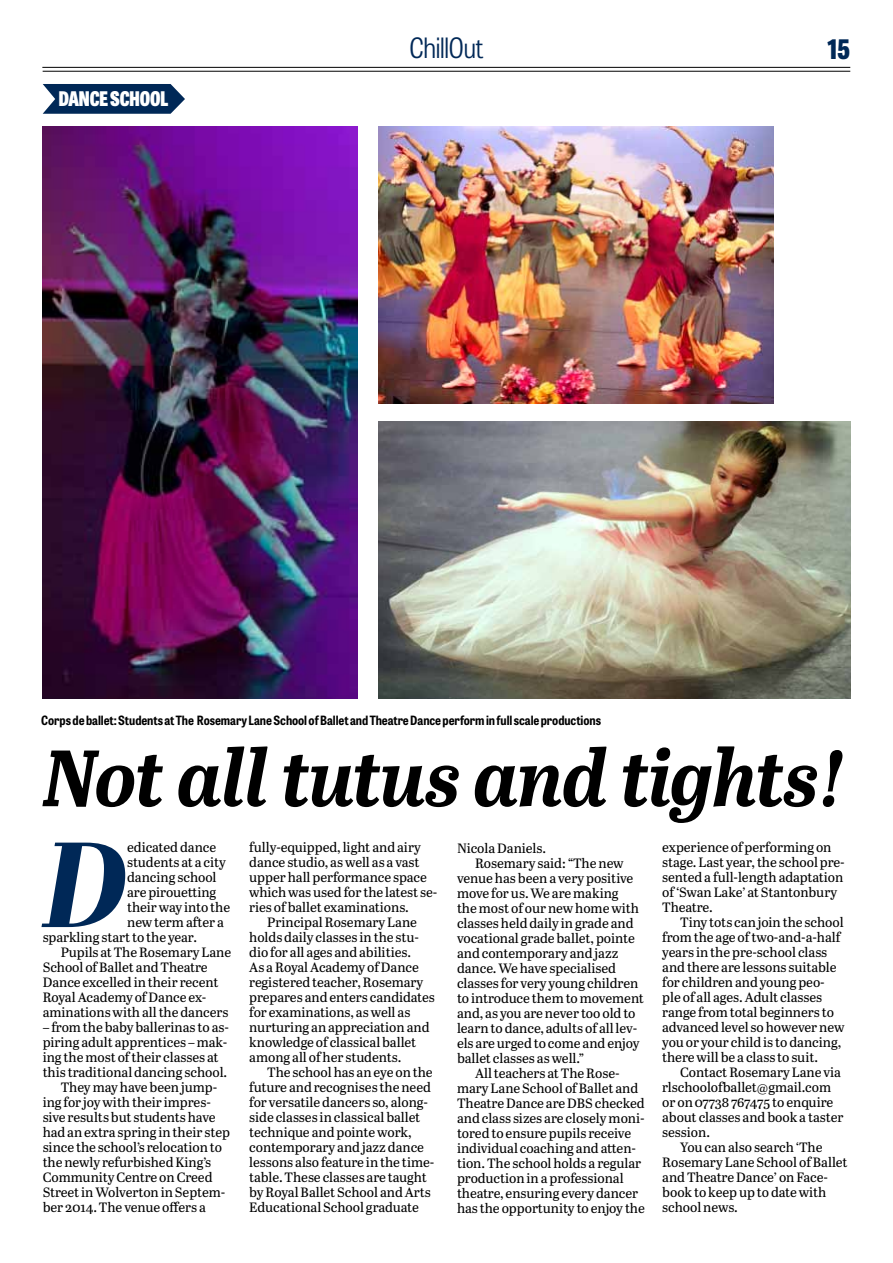
<style>
.page{position:relative;width:893px;height:1263px;background:#fff}
.page>*{position:absolute;margin:0;border:0;box-sizing:border-box;transform-origin:0 0}
.t1{font:italic 800 120.6px "Abril Display";color:#002857}
.t2{font:italic 700 79.5px "Abril Text";letter-spacing:-.02em;color:#000;scale:.95 1}
.t3{font:300 semi-condensed 27.9px "Tablet Gothic";letter-spacing:-.035em;color:#002857}
.t4{font:800 semi-condensed 26.85px "Tablet Gothic";color:#002857}
.t5{font:800 20.1px "Tablet Gothic Condensed";letter-spacing:-.005em;color:#fff}
.t6{font:13.5px/15px "Abril Text";letter-spacing:-.005em;color:#000}
.t7{font:700 semi-condensed 12.75px "Tablet Gothic";letter-spacing:-.005em;color:#000}
</style>
<div class="page">
<img style="left:378px;top:421px;width:473px;height:278px">
<img style="left:378px;top:126px;width:396px;height:278px">
<img style="left:43px;top:126px;width:314px;height:573px">
<svg style="left:43px;top:84px;width:142px;height:30px;background:#193d67"></svg>
<hr style="left:42px;top:67px;width:808px;height:1px;background:#000">
<hr style="left:43px;top:71px;width:807px;height:1px;background:#000">
<h3 class="t5" style="left:59px;top:84px;width:111px">DANCE SCHOOL</h3>
<h3 class="t3" style="left:409px;top:29px;width:76px">ChillOut</h3>
<h3 class="t4" style="left:827px;top:29px;width:24px">15</h3>
<p class="t7" style="left:41px;top:711px;width:561px">Corps de ballet: Students at The Rosemary Lane School of Ballet and Theatre Dance perform in full scale productions</p>
<h2 class="t2" style="left:43px;top:720px;width:848px">Not all tutus and tights!</h2>
<p class="t6" style="left:457px;top:840px;width:91px">Nicola Daniels.</p>
<p class="t6" style="left:475px;top:855px;width:150px">Rosemary said: “The new</p>
<p class="t6" style="left:457px;top:870px;width:178px">venue has been a very positive</p>
<p class="t6" style="left:457px;top:885px;width:163px">move for us. We are making</p>
<p class="t6" style="left:457px;top:900px;width:183px">the most of our new home with</p>
<p class="t6" style="left:457px;top:915px;width:178px">classes held daily in grade and</p>
<p class="t6" style="left:457px;top:930px;width:179px">vocational grade ballet, pointe</p>
<p class="t6" style="left:457px;top:945px;width:163px">and contemporary and jazz</p>
<p class="t6" style="left:457px;top:960px;width:161px">dance. We have specialised</p>
<p class="t6" style="left:457px;top:975px;width:183px">classes for very young children</p>
<p class="t6" style="left:457px;top:990px;width:189px">to introduce them to movement</p>
<p class="t6" style="left:457px;top:1005px;width:180px">and, as you are never too old to</p>
<p class="t6" style="left:457px;top:1020px;width:182px">learn to dance, adults of all lev-</p>
<p class="t6" style="left:457px;top:1035px;width:184px">els are urged to come and enjoy</p>
<p class="t6" style="left:457px;top:1050px;width:129px">ballet classes as well.”</p>
<p class="t6" style="left:475px;top:1065px;width:146px">All teachers at The Rose-</p>
<p class="t6" style="left:457px;top:1080px;width:183px">mary Lane School of Ballet and</p>
<p class="t6" style="left:457px;top:1095px;width:189px">Theatre Dance are DBS checked</p>
<p class="t6" style="left:457px;top:1110px;width:189px">and class sizes are closely moni-</p>
<p class="t6" style="left:457px;top:1125px;width:176px">tored to ensure pupils receive</p>
<p class="t6" style="left:457px;top:1140px;width:180px">individual coaching and atten-</p>
<p class="t6" style="left:457px;top:1155px;width:186px">tion. The school holds a regular</p>
<p class="t6" style="left:457px;top:1170px;width:168px">production in a professional</p>
<p class="t6" style="left:457px;top:1185px;width:183px">theatre, ensuring every dancer</p>
<p class="t6" style="left:457px;top:1200px;width:189px">has the opportunity to enjoy the</p>
<p class="t6" style="left:662px;top:839px;width:184px">experience of performing on stage. Last year, the school pre&shy;sented a full-length adaptation of ‘Swan Lake’ at Stantonbury<br>Theatre.</p>
<p class="t6" style="left:662px;top:914px;width:184px;text-indent:18px">Tiny tots can join the school from the age of two-and-a-half years in the pre-school class and there are lessons suitable for children and young peo&shy;ple of all ages. Adult classes range from total beginners to advanced level so however new you or your child is to dancing, there will be a class to suit.</p>
<p class="t6" style="left:680px;top:1064px;width:162px">Contact Rosemary Lane via</p>
<p class="t6" style="left:662px;top:1079px;width:170px">rlschoolofballet@gmail.com</p>
<p class="t6" style="left:662px;top:1094px;width:173px">or on 07738 767475 to enquire</p>
<p class="t6" style="left:662px;top:1109px;width:183px">about classes and book a taster</p>
<p class="t6" style="left:662px;top:1124px;width:49px">session.</p>
<p class="t6" style="left:680px;top:1139px;width:144px">You can also search ‘The</p>
<p class="t6" style="left:662px;top:1154px;width:187px">Rosemary Lane School of Ballet</p>
<p class="t6" style="left:662px;top:1169px;width:167px">and Theatre Dance’ on Face-</p>
<p class="t6" style="left:662px;top:1184px;width:166px">book to keep up to date with</p>
<p class="t6" style="left:662px;top:1199px;width:77px">school news.</p>
<p class="t6" style="left:249px;top:839px;width:173px">fully-equipped, light and airy</p>
<p class="t6" style="left:249px;top:854px;width:172px">dance studio, as well as a vast</p>
<p class="t6" style="left:249px;top:869px;width:179px">upper hall performance space</p>
<p class="t6" style="left:249px;top:884px;width:190px">which was used for the latest se-</p>
<p class="t6" style="left:249px;top:899px;width:161px">ries of ballet examinations.</p>
<p class="t6" style="left:267px;top:914px;width:151px">Principal Rosemary Lane</p>
<p class="t6" style="left:249px;top:929px;width:171px">holds daily classes in the stu-</p>
<p class="t6" style="left:249px;top:944px;width:163px">dio for all ages and abilities.</p>
<p class="t6" style="left:249px;top:959px;width:171px">As a Royal Academy of Dance</p>
<p class="t6" style="left:249px;top:974px;width:176px">registered teacher, Rosemary</p>
<p class="t6" style="left:249px;top:989px;width:187px">prepares and enters candidates</p>
<p class="t6" style="left:249px;top:1004px;width:163px">for examinations, as well as</p>
<p class="t6" style="left:249px;top:1019px;width:182px">nurturing an appreciation and</p>
<p class="t6" style="left:249px;top:1034px;width:169px">knowledge of classical ballet</p>
<p class="t6" style="left:249px;top:1049px;width:154px">among all of her students.</p>
<p class="t6" style="left:267px;top:1064px;width:167px">The school has an eye on the</p>
<p class="t6" style="left:249px;top:1079px;width:183px">future and recognises the need</p>
<p class="t6" style="left:249px;top:1094px;width:180px">for versatile dancers so, along-</p>
<p class="t6" style="left:249px;top:1109px;width:173px">side classes in classical ballet</p>
<p class="t6" style="left:249px;top:1124px;width:164px">technique and pointe work,</p>
<p class="t6" style="left:249px;top:1139px;width:176px">contemporary and jazz dance</p>
<p class="t6" style="left:249px;top:1154px;width:187px">lessons also feature in the time-</p>
<p class="t6" style="left:249px;top:1169px;width:179px">table. These classes are taught</p>
<p class="t6" style="left:249px;top:1184px;width:183px">by Royal Ballet School and Arts</p>
<p class="t6" style="left:249px;top:1199px;width:171px">Educational School graduate</p>
<h1 class="t1" style="left:43px;top:799px;width:86px">D</h1>
<p class="t6" style="left:127px;top:839px;width:91px">edicated dance</p>
<p class="t6" style="left:127px;top:854px;width:100px">students at a city</p>
<p class="t6" style="left:127px;top:869px;width:91px">dancing school</p>
<p class="t6" style="left:127px;top:884px;width:91px">are pirouetting</p>
<p class="t6" style="left:127px;top:899px;width:105px">their way into the</p>
<p class="t6" style="left:127px;top:914px;width:98px">new term after a</p>
<p class="t6" style="left:43px;top:929px;width:156px">sparkling start to the year.</p>
<p class="t6" style="left:61px;top:944px;width:172px">Pupils at The Rosemary Lane</p>
<p class="t6" style="left:43px;top:959px;width:167px">School of Ballet and Theatre</p>
<p class="t6" style="left:43px;top:974px;width:177px">Dance excelled in their recent</p>
<p class="t6" style="left:43px;top:989px;width:165px">Royal Academy of Dance ex-</p>
<p class="t6" style="left:43px;top:1004px;width:187px">aminations with all the dancers</p>
<p class="t6" style="left:43px;top:1019px;width:188px">– from the baby ballerinas to as-</p>
<p class="t6" style="left:43px;top:1034px;width:186px">piring adult apprentices – mak-</p>
<p class="t6" style="left:43px;top:1049px;width:178px">ing the most of their classes at</p>
<p class="t6" style="left:43px;top:1064px;width:186px">this traditional dancing school.</p>
<p class="t6" style="left:61px;top:1079px;width:158px">They may have been jump-</p>
<p class="t6" style="left:43px;top:1094px;width:170px">ing for joy with their impres-</p>
<p class="t6" style="left:43px;top:1109px;width:174px">sive results but students have</p>
<p class="t6" style="left:43px;top:1124px;width:189px">had an extra spring in their step</p>
<p class="t6" style="left:43px;top:1139px;width:181px">since the school’s relocation to</p>
<p class="t6" style="left:43px;top:1154px;width:170px">the newly refurbished King’s</p>
<p class="t6" style="left:43px;top:1169px;width:171px">Community Centre on Creed</p>
<p class="t6" style="left:43px;top:1184px;width:184px">Street in Wolverton in Septem-</p>
<p class="t6" style="left:43px;top:1199px;width:165px">ber 2014. The venue offers a</p>
</div>
